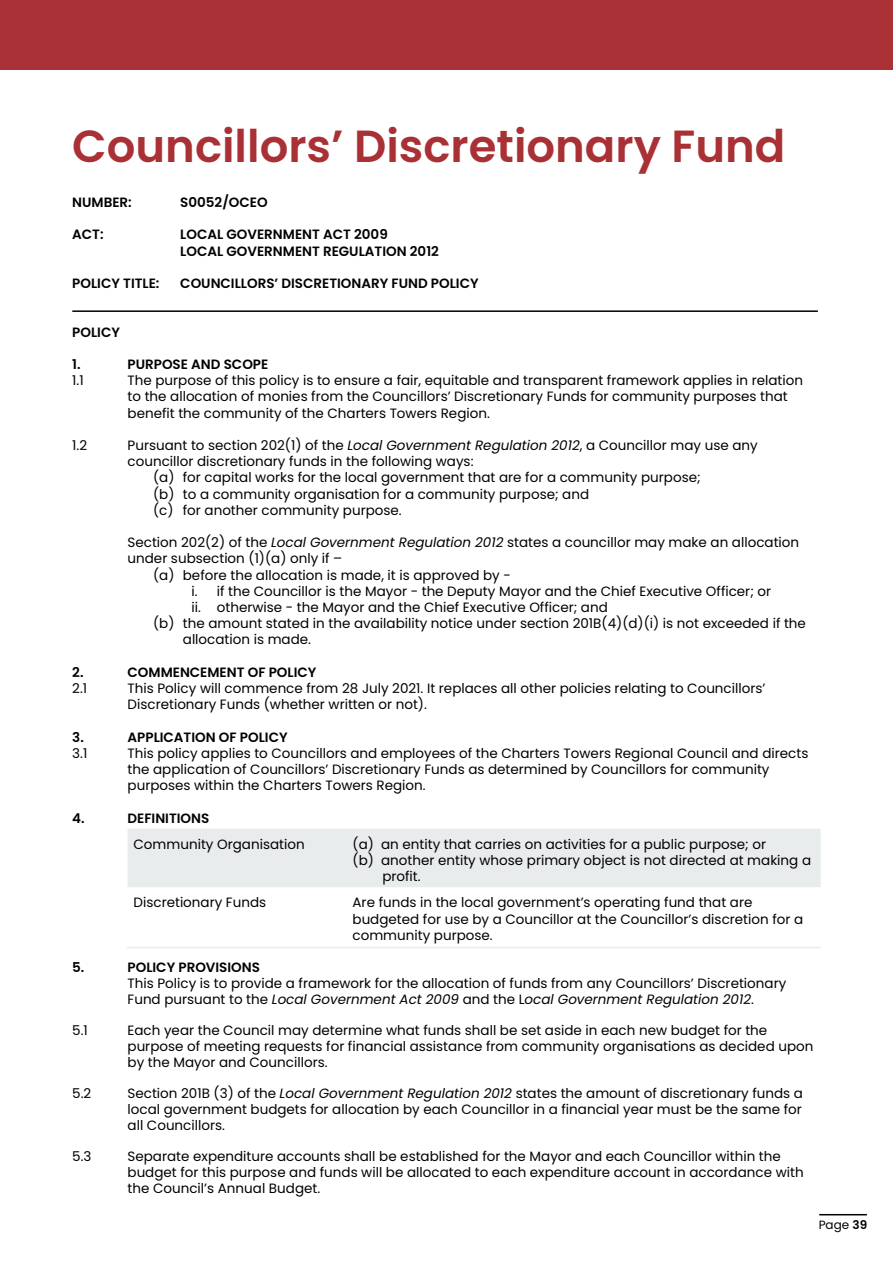
<style>
.page{position:relative;width:893px;height:1263px;background:#fff}
.page>*{position:absolute;margin:0;border:0;box-sizing:border-box;transform-origin:0 0}
.t1{font:600 45px "Poppins";color:#a93034}
.t2{font:13.5px/16.2px "Poppins";color:#000}
.t3{font:600 13.5px/16.2px "Poppins";color:#000}
.t4{font:12px "Poppins";color:#000}
.s1{font-style:italic}
.s2{font-weight:600}
</style>
<div class="page">
<div style="left:128px;top:829px;width:693px;height:58px;background:#e9eced"></div>
<hr style="left:820px;top:1214px;width:46px;height:1px;background:#000">
<hr style="left:72px;top:310px;width:746px;height:2px;background:#000">
<hr style="left:126px;top:947px;width:695px;height:1px;background:#e9eced">
<div style="left:0;top:0;width:893px;height:69px;background:#a93034"></div>
<h1 class="t1" style="left:72px;top:121px;width:715px">Councillors’ Discretionary Fund</h1>
<p class="t3" style="left:72px;top:194px;width:61px">NUMBER:</p>
<p class="t3" style="left:180px;top:194px;width:89px">S0052/OCEO</p>
<p class="t3" style="left:72px;top:227px;width:33px">ACT:</p>
<p class="t3" style="left:180px;top:227px;width:260px">LOCAL GOVERNMENT ACT 2009<br>LOCAL GOVERNMENT REGULATION 2012</p>
<p class="t3" style="left:72px;top:275px;width:89px">POLICY TITLE:</p>
<p class="t3" style="left:180px;top:275px;width:300px">COUNCILLORS’ DISCRETIONARY FUND POLICY</p>
<p class="t3" style="left:72px;top:324px;width:49px">POLICY</p>
<p class="t3" style="left:72px;top:356px;width:10px">1.</p>
<p class="t3" style="left:128px;top:356px;width:142px">PURPOSE AND SCOPE</p>
<p class="t2" style="left:72px;top:372px;width:13px">1.1</p>
<p class="t2" style="left:128px;top:372px;width:677px">The purpose of this policy is to ensure a fair, equitable and transparent framework applies in relation to the allocation of monies from the Councillors’ Discretionary Funds for community purposes that benefit the community of the Charters Towers Region.</p>
<p class="t2" style="left:72px;top:437px;width:16px">1.2</p>
<p class="t2" style="left:128px;top:437px;width:632px">Pursuant to section 202(1) of the <span class="s1">Local Government Regulation 2012</span>, a Councillor may use any</p>
<p class="t2" style="left:128px;top:453px;width:347px">councillor discretionary funds in the following ways:</p>
<p class="t2" style="left:153px;top:470px;width:549px">(a) for capital works for the local government that are for a community purpose;</p>
<p class="t2" style="left:153px;top:486px;width:438px">(b) to a community organisation for a community purpose; and</p>
<p class="t2" style="left:153px;top:502px;width:250px">(c) for another community purpose.</p>
<p class="t2" style="left:128px;top:534px;width:673px">Section 202(2) of the <span class="s1">Local Government Regulation 2012</span> states a councillor may make an allocation</p>
<p class="t2" style="left:128px;top:551px;width:216px">under subsection (1)(a) only if –</p>
<p class="t2" style="left:153px;top:567px;width:359px">(a) before the allocation is made, it is approved by -</p>
<p class="t2" style="left:191px;top:583px;width:581px">i. if the Councillor is the Mayor - the Deputy Mayor and the Chief Executive Officer; or</p>
<p class="t2" style="left:191px;top:599px;width:418px">ii. otherwise - the Mayor and the Chief Executive Officer; and</p>
<p class="t2" style="left:153px;top:615px;width:654px">(b) the amount stated in the availability notice under section 201B(4)(d)(i) is not exceeded if the</p>
<p class="t2" style="left:183px;top:632px;width:130px">allocation is made.</p>
<p class="t3" style="left:72px;top:664px;width:13px">2.</p>
<p class="t3" style="left:128px;top:664px;width:190px">COMMENCEMENT OF POLICY</p>
<p class="t2" style="left:72px;top:680px;width:16px">2.1</p>
<p class="t2" style="left:128px;top:680px;width:639px">This Policy will commence from 28 July 2021. It replaces all other policies relating to Councillors’<br>Discretionary Funds (whether written or not).</p>
<p class="t3" style="left:72px;top:729px;width:13px">3.</p>
<p class="t3" style="left:128px;top:729px;width:162px">APPLICATION OF POLICY</p>
<p class="t2" style="left:72px;top:745px;width:17px">3.1</p>
<p class="t2" style="left:128px;top:745px;width:682px">This policy applies to Councillors and employees of the Charters Towers Regional Council and directs the application of Councillors’ Discretionary Funds as determined by Councillors for community purposes within the Charters Towers Region.</p>
<p class="t3" style="left:72px;top:810px;width:14px">4.</p>
<p class="t3" style="left:128px;top:810px;width:83px">DEFINITIONS</p>
<p class="t2" style="left:134px;top:836px;width:173px">Community Organisation</p>
<p class="t2" style="left:353px;top:836px;width:415px">(a) an entity that carries on activities for a public purpose; or</p>
<p class="t2" style="left:353px;top:852px;width:460px">(b) another entity whose primary object is not directed at making a</p>
<p class="t2" style="left:382px;top:868px;width:40px">profit.</p>
<p class="t2" style="left:134px;top:894px;width:134px">Discretionary Funds</p>
<p class="t2" style="left:353px;top:894px;width:452px">Are funds in the local government’s operating fund that are budgeted for use by a Councillor at the Councillor’s discretion for a community purpose.</p>
<p class="t3" style="left:72px;top:959px;width:14px">5.</p>
<p class="t3" style="left:128px;top:959px;width:134px">POLICY PROVISIONS</p>
<p class="t2" style="left:128px;top:975px;width:660px;line-height:15.8px">This Policy is to provide a framework for the allocation of funds from any Councillors’ Discretionary<br>Fund pursuant to the <span class="s1">Local Government Act 2009</span> and the L<span class="s1">ocal Government Regulation 2012</span>.</p>
<p class="t2" style="left:72px;top:1022px;width:17px">5.1</p>
<p class="t2" style="left:128px;top:1022px;width:687px;line-height:15.8px">Each year the Council may determine what funds shall be set aside in each new budget for the purpose of meeting requests for financial assistance from community organisations as decided upon by the Mayor and Councillors.</p>
<p class="t2" style="left:72px;top:1085px;width:21px">5.2</p>
<p class="t2" style="left:128px;top:1086px;width:677px;line-height:15.8px;text-align:justify">Section 201B (3) of the <span class="s1">Local Government Regulation 2012</span> states the amount of discretionary funds a local government budgets for allocation by each Councillor in a financial year must be the same for all Councillors.</p>
<p class="t2" style="left:72px;top:1148px;width:21px">5.3</p>
<p class="t2" style="left:128px;top:1149px;width:678px;line-height:15.8px">Separate expenditure accounts shall be established for the Mayor and each Councillor within the budget for this purpose and funds will be allocated to each expenditure account in accordance with the Council’s Annual Budget.</p>
<p class="t4" style="left:819px;top:1217px;width:50px">Page <span class="s2">39</span></p>
</div>
